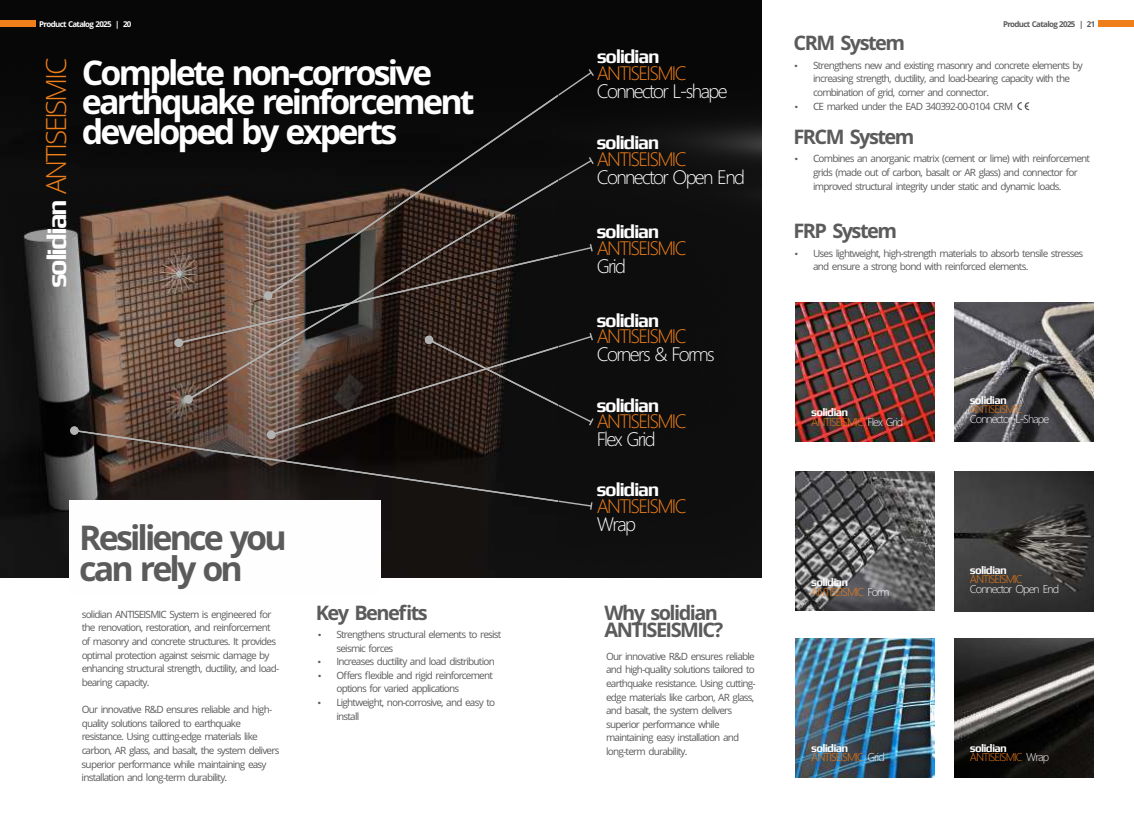
<style>
.page{position:relative;width:1134px;height:823px;background:#fff}
.page>*{position:absolute;margin:0;border:0;box-sizing:border-box;transform-origin:0 0}
.t1{font:700 34px/29.5px "Open Sans";letter-spacing:-.08em;color:#fefefe}
.t2{font:700 34px/31.2px "Open Sans";letter-spacing:-.085em;color:#5b5b5b}
.t3{font:300 27.9px "Open Sans";letter-spacing:-.085em;color:#ef7f1a}
.t4{font:700 20px/17.7px "Open Sans";letter-spacing:-.08em;color:#5b5b5b}
.t5{font:300 19.5px "Segoe UI";letter-spacing:-.085em;color:#ef7f1a}
.t6{font:300 19.5px "Segoe UI";letter-spacing:-.085em;color:#fefefe}
.t7{font:700 19.5px "Play";letter-spacing:-.07em;color:#fefefe}
.t8{font:300 11.4px "Segoe UI";letter-spacing:-.08em;color:#ef7f1a}
.t9{font:700 11.4px "Play";letter-spacing:-.07em;color:#fefefe}
.t10{font:300 11.4px "Segoe UI";letter-spacing:-.08em;color:#fefefe}
.t11{font:10px/13.6px "Open Sans";letter-spacing:-.08em;color:#5b5b5b}
.t12{font:700 8px "Open Sans";letter-spacing:-.085em;color:#fefefe}
.t13{font:700 8px "Open Sans";letter-spacing:-.085em;color:#5b5b5b}
.s1{font-family:"Play";font-weight:700;color:#fefefe}
.s2{color:#fefefe}
</style>
<div class="page">
<img style="left:0;top:0;width:558px;height:577px">
<div style="left:70px;top:499px;width:311px;height:96px;background:#fefefe"></div>
<div style="left:263px;top:82px;width:295px;height:87px;background:#0a0a0a"></div>
<svg style="left:184px;top:169px;width:374px;height:235px;background:#40322b"></svg>
<svg style="left:174px;top:250px;width:384px;height:97px;background:#463831"></svg>
<svg style="left:70px;top:426px;width:488px;height:78px;background:#342d29"></svg>
<div style="left:0;top:20px;width:36px;height:7px;background:#ef7f1a"></div>
<img style="left:954px;top:638px;width:139px;height:139px">
<img style="left:954px;top:471px;width:139px;height:139px">
<img style="left:954px;top:302px;width:139px;height:139px">
<img style="left:796px;top:638px;width:139px;height:139px">
<img style="left:795px;top:471px;width:140px;height:139px">
<img style="left:796px;top:302px;width:139px;height:139px">
<div style="left:558px;top:0;width:203px;height:577px;background:#0e0e0e"></div>
<svg style="left:558px;top:69px;width:36px;height:27px"></svg>
<svg style="left:558px;top:157px;width:36px;height:24px"></svg>
<svg style="left:558px;top:244px;width:35px;height:12px"></svg>
<svg style="left:267px;top:332px;width:326px;height:107px;background:#302622"></svg>
<svg style="left:558px;top:500px;width:34px;height:9px"></svg>
<svg style="left:1017px;top:102px;width:12px;height:8px"></svg>
<div style="left:1098px;top:20px;width:36px;height:7px;background:#ef7f1a"></div>
<p class="t12" style="left:39px;top:21px;width:94px">Product Catalog 2025 | 20</p>
<h2 class="t3" style="left:45px;top:288px;width:232px;rotate:-90deg"><span class="s1">solidian</span> ANTISEISMIC</h2>
<h1 class="t1" style="left:82px;top:61px;width:394px">Complete non-corrosive earthquake reinforcement developed by experts</h1>
<h1 class="t2" style="left:79px;top:525px;width:209px">Resilience you can rely on</h1>
<p class="t11" style="left:82px;top:607px;width:199px">solidian ANTISEISMIC System is engineered for the renovation, restoration, and reinforcement of masonry and concrete structures. It provides optimal protection against seismic damage by enhancing structural strength, ductility, and load&shy;bearing capacity.</p>
<p class="t11" style="left:82px;top:703px;width:199px">Our innovative R&amp;D ensures reliable and high&shy;quality solutions tailored to earthquake resistance. Using cutting-edge materials like carbon, AR glass, and basalt, the system delivers superior performance while maintaining easy installation and long-term durability.</p>
<h3 class="t4" style="left:316px;top:605px;width:113px">Key Benefits</h3>
<p class="t11" style="left:336px;top:628px;width:167px">Strengthens structural elements to resist seismic forces</p>
<p class="t11" style="left:336px;top:669px;width:160px">Offers flexible and rigid reinforcement options for varied applications<br>Lightweight, non-corrosive, and easy to install</p>
<p class="t11" style="left:336px;top:655px;width:160px">Increases ductility and load distribution</p>
<h3 class="t7" style="left:597px;top:44px;width:64px">solidian</h3>
<h3 class="t5" style="left:597px;top:66px;width:92px">ANTISEISMIC</h3>
<h3 class="t6" style="left:597px;top:83px;width:132px">Connector L-shape</h3>
<h3 class="t7" style="left:596px;top:130px;width:64px">solidian</h3>
<h3 class="t5" style="left:597px;top:152px;width:92px">ANTISEISMIC</h3>
<h3 class="t6" style="left:597px;top:170px;width:150px">Connector Open End</h3>
<h3 class="t7" style="left:596px;top:219px;width:64px">solidian</h3>
<h3 class="t5" style="left:597px;top:241px;width:92px">ANTISEISMIC</h3>
<h3 class="t6" style="left:597px;top:259px;width:31px">Grid</h3>
<h3 class="t7" style="left:596px;top:308px;width:64px">solidian</h3>
<h3 class="t5" style="left:597px;top:328px;width:92px">ANTISEISMIC</h3>
<h3 class="t6" style="left:597px;top:346px;width:120px">Corners &amp; Forms</h3>
<h3 class="t7" style="left:596px;top:394px;width:64px">solidian</h3>
<h3 class="t5" style="left:597px;top:414px;width:92px">ANTISEISMIC</h3>
<h3 class="t6" style="left:597px;top:432px;width:61px">Flex Grid</h3>
<h3 class="t7" style="left:596px;top:477px;width:64px">solidian</h3>
<h3 class="t5" style="left:597px;top:498px;width:92px">ANTISEISMIC</h3>
<h3 class="t6" style="left:597px;top:516px;width:41px">Wrap</h3>
<h3 class="t4" style="left:604px;top:605px;width:120px">Why solidian<br>ANTISEISMIC?</h3>
<p class="t11" style="left:606px;top:649px;width:151px">Our innovative R&amp;D ensures reliable and high-quality solutions tailored to earthquake resistance. Using cutting&shy;edge materials like carbon, AR glass, and basalt, the system delivers superior performance while maintaining easy installation and long-term durability.</p>
<h3 class="t4" style="left:793px;top:36px;width:113px">CRM System</h3>
<p class="t13" style="left:1003px;top:21px;width:94px">Product Catalog 2025 | 21</p>
<p class="t11" style="left:813px;top:59px;width:271px">Strengthens new and existing masonry and concrete elements by increasing strength, ductility, and load-bearing capacity with the combination of grid, corner and connector.</p>
<p class="t11" style="left:813px;top:100px;width:201px">CE marked under the EAD 340392-00-0104 CRM</p>
<h3 class="t4" style="left:793px;top:130px;width:122px">FRCM System</h3>
<p class="t11" style="left:813px;top:153px;width:278px">Combines an anorganic matrix (cement or lime) with reinforcement grids (made out of carbon, basalt or AR glass) and connector for improved structural integrity under static and dynamic loads.</p>
<h3 class="t4" style="left:793px;top:224px;width:105px">FRP System</h3>
<p class="t11" style="left:813px;top:247px;width:272px">Uses lightweight, high-strength materials to absorb tensile stresses and ensure a strong bond with reinforced elements.</p>
<p class="t9" style="left:811px;top:405px;width:39px">solidian</p>
<p class="t8" style="left:811px;top:417px;width:94px">ANTISEISMIC <span class="s2">Flex Grid</span></p>
<p class="t9" style="left:811px;top:575px;width:39px">solidian</p>
<p class="t8" style="left:811px;top:587px;width:80px">ANTISEISMIC <span class="s2">Form</span></p>
<p class="t9" style="left:811px;top:740px;width:39px">solidian</p>
<p class="t8" style="left:811px;top:752px;width:75px">ANTISEISMIC <span class="s2">Grid</span></p>
<p class="t9" style="left:970px;top:393px;width:39px">solidian</p>
<p class="t8" style="left:970px;top:405px;width:55px">ANTISEISMIC</p>
<p class="t10" style="left:970px;top:414px;width:81px">Connector L-Shape</p>
<p class="t9" style="left:970px;top:562px;width:39px">solidian</p>
<p class="t8" style="left:970px;top:574px;width:55px">ANTISEISMIC</p>
<p class="t10" style="left:970px;top:584px;width:91px">Connector Open End</p>
<p class="t9" style="left:970px;top:740px;width:39px">solidian</p>
<p class="t8" style="left:970px;top:752px;width:81px">ANTISEISMIC <span class="s2">Wrap</span></p>
</div>
